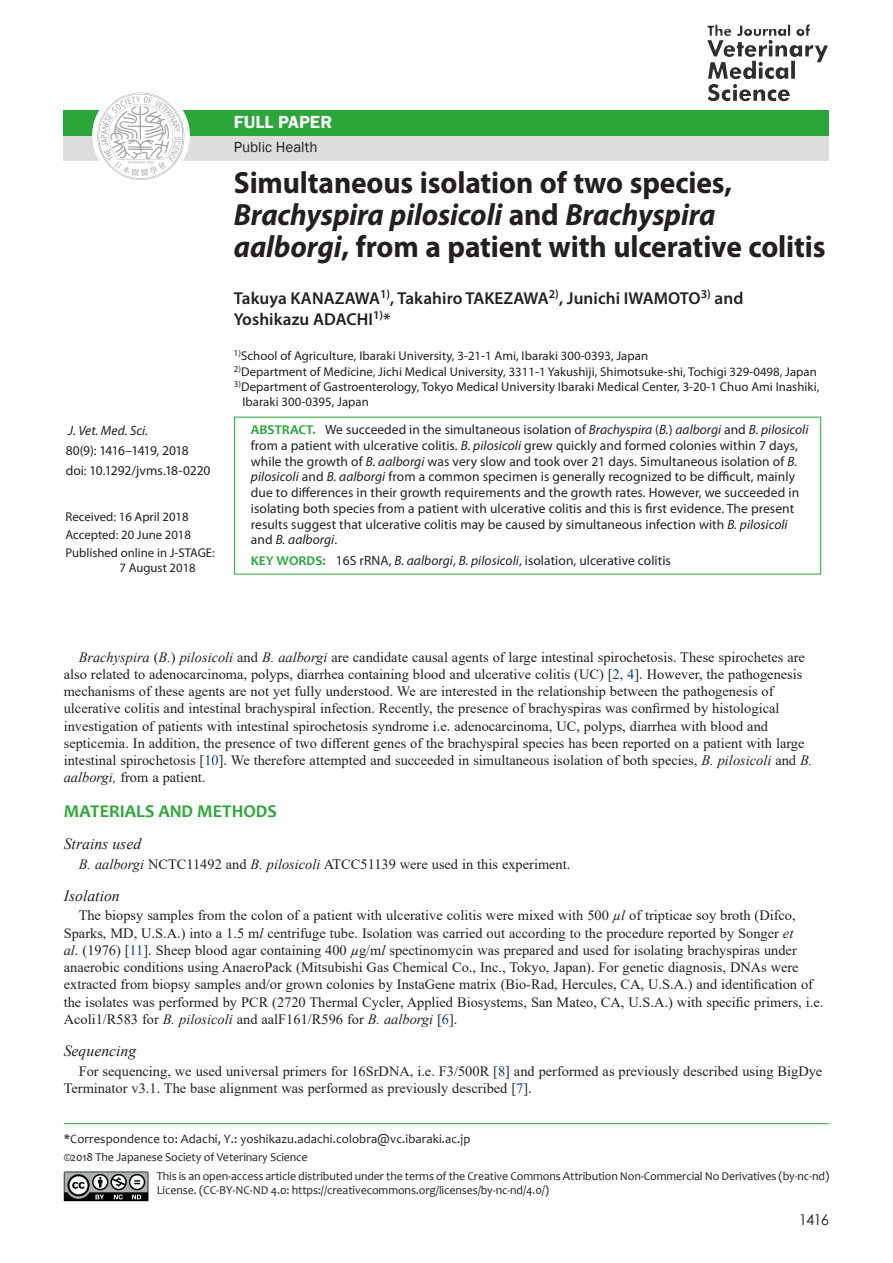
<style>
.page{position:relative;width:893px;height:1263px;background:#fff}
.page>*{position:absolute;margin:0;border:0;box-sizing:border-box;transform-origin:0 0}
.t1{font:700 30.75px/32.2px "Myriad Pro";letter-spacing:-.005em;color:#231f20;scale:.96 1}
.t2{font:700 18px "Candara";color:#2aa738}
.t3{font:600 18px "Franklin Gothic";color:#fff}
.t4{font:600 17.25px/21px "Myriad Pro";letter-spacing:.005em;color:#231f20}
.t5{font:italic 15.75px "Times New Roman";color:#231f20}
.t6{font:15px "Franklin Gothic";color:#231f20}
.t7{font:15px "Century Gothic";color:#231f20}
.t8{font:14.25px/17.2px "Times New Roman";color:#231f20}
.t9{font:13.5px/15.8px "Myriad Pro";letter-spacing:.005em;color:#231f20}
.t10{font:13.5px/20px "Myriad Pro";letter-spacing:-.02em;color:#231f20}
.t11{font:italic 13.5px "Myriad Pro";color:#231f20}
.t12{font:12.75px/15.6px "Myriad Pro";letter-spacing:.005em;color:#231f20}
.t13{font:12.75px "Candara";letter-spacing:.005em;color:#231f20}
.t14{font:12px/20px "Candara";letter-spacing:-.01em;color:#231f20}
.s1{font-style:italic}
.s2{font-family:"Candara";font-weight:700;color:#2aa738}
.s3{color:#003f98}
</style>
<div class="page">
<hr style="left:64px;top:1123px;width:765px;height:1px;background:#2aa738">
<div style="left:64px;top:136px;width:765px;height:25px;background:#dcdddf"></div>
<div style="left:64px;top:111px;width:765px;height:25px;background:#2aa738"></div>
<div style="left:92px;top:87px;width:98px;height:97px;background:#fff;border-radius:50%"></div>
<svg style="left:94px;top:92px;width:93px;height:88px"></svg>
<img style="left:707px;top:24px;width:106px;height:33px">
<svg style="left:64px;top:1171px;width:84px;height:30px"></svg>
<p class="t11" style="left:68px;top:422px;width:81px">J. Vet. Med. Sci.</p>
<p class="t10" style="left:66px;top:440px;width:146px">80(9): 1416–1419, 2018 doi: 10.1292/jvms.18-0220</p>
<p class="t12" style="left:66px;top:507px;width:151px;line-height:17.9px">Received: 16 April 2018<br>Accepted: 20 June 2018<br>Published online in J-STAGE:</p>
<p class="t12" style="left:120px;top:560px;width:78px">7 August 2018</p>
<p class="t3" style="left:234px;top:111px;width:100px">FULL PAPER</p>
<p class="t6" style="left:234px;top:138px;width:85px">Public Health</p>
<h1 class="t1" style="left:234px;top:165px;width:618px">Simultaneous isolation of two species,<br><span class="s1">Brachyspira pilosicoli</span> and <span class="s1">Brachyspira aalborgi</span>, from a patient with ulcerative colitis</h1>
<p class="t4" style="left:234px;top:287px;width:511px">Takuya KANAZAWA<sup>1)</sup>, Takahiro TAKEZAWA<sup>2)</sup>, Junichi IWAMOTO<sup>3)</sup> and<br>Yoshikazu ADACHI<sup>1)</sup>*</p>
<p class="t12" style="left:234px;top:348px;width:587px"><sup>1)</sup>School of Agriculture, Ibaraki University, 3-21-1 Ami, Ibaraki 300-0393, Japan<br><sup>2)</sup>Department of Medicine, Jichi Medical University, 3311-1 Yakushiji, Shimotsuke-shi, Tochigi 329-0498, Japan<br><sup>3)</sup>Department of Gastroenterology, Tokyo Medical University Ibaraki Medical Center, 3-20-1 Chuo Ami Inashiki,</p>
<p class="t12" style="left:242px;top:393px;width:128px">Ibaraki 300-0395, Japan</p>
<p class="t9" style="left:251px;top:421px;width:559px"><span class="s2">ABSTRACT.</span> We succeeded in the simultaneous isolation of <span class="s1">Brachyspira</span> (<span class="s1">B.</span>) <span class="s1">aalborgi</span> and <span class="s1">B. pilosicoli </span>from a patient with ulcerative colitis. <span class="s1">B. pilosicoli</span> grew quickly and formed colonies within 7 days, while the growth of <span class="s1">B. aalborgi</span> was very slow and took over 21 days. Simultaneous isolation of <span class="s1">B. pilosicoli</span> and <span class="s1">B. aalborgi</span> from a common specimen is generally recognized to be difficult, mainly due to differences in their growth requirements and the growth rates. However, we succeeded in isolating both species from a patient with ulcerative colitis and this is first evidence. The present results suggest that ulcerative colitis may be caused by simultaneous infection with <span class="s1">B. pilosicoli </span>and <span class="s1">B. aalborgi</span>.</p>
<p class="t9" style="left:251px;top:553px;width:422px"><span class="s2">KEY WORDS:</span> 16S rRNA, <span class="s1">B. aalborgi</span>, <span class="s1">B. pilosicoli</span>, isolation, ulcerative colitis</p>
<p class="t8" style="left:64px;top:648px;width:750px;text-indent:15px"><span class="s1">Brachyspira</span> (<span class="s1">B.</span>) <span class="s1">pilosicoli</span> and <span class="s1">B. aalborgi</span> are candidate causal agents of large intestinal spirochetosis. These spirochetes are also related to adenocarcinoma, polyps, diarrhea containing blood and ulcerative colitis (UC) [<span class="s3">2, 4</span>]. However, the pathogenesis mechanisms of these agents are not yet fully understood. We are interested in the relationship between the pathogenesis of ulcerative colitis and intestinal brachyspiral infection. Recently, the presence of brachyspiras was confirmed by histological investigation of patients with intestinal spirochetosis syndrome i.e. adenocarcinoma, UC, polyps, diarrhea with blood and septicemia. In addition, the presence of two different genes of the brachyspiral species has been reported on a patient with large intestinal spirochetosis [<span class="s3">10</span>]. We therefore attempted and succeeded in simultaneous isolation of both species, <span class="s1">B. pilosicoli</span> and <span class="s1">B. aalborgi,</span> from a patient.</p>
<p class="t2" style="left:64px;top:800px;width:215px">MATERIALS AND METHODS</p>
<p class="t5" style="left:64px;top:833px;width:79px">Strains used</p>
<p class="t8" style="left:79px;top:855px;width:493px"><span class="s1">B. aalborgi</span> NCTC11492 and <span class="s1">B. pilosicoli</span> ATCC51139 were used in this experiment.</p>
<p class="t5" style="left:64px;top:885px;width:58px">Isolation</p>
<p class="t8" style="left:64px;top:906px;width:761px;text-indent:15px">The biopsy samples from the colon of a patient with ulcerative colitis were mixed with 500 <span class="s1">µl</span> of tripticae soy broth (Difco, Sparks, MD, U.S.A.) into a 1.5 m<span class="s1">l</span> centrifuge tube. Isolation was carried out according to the procedure reported by Songer <span class="s1">et<br>al</span>. (1976) [<span class="s3">11</span>]. Sheep blood agar containing 400 <span class="s1">µ</span>g/m<span class="s1">l</span> spectinomycin was prepared and used for isolating brachyspiras under anaerobic conditions using AnaeroPack (Mitsubishi Gas Chemical Co., Inc., Tokyo, Japan). For genetic diagnosis, DNAs were extracted from biopsy samples and/or grown colonies by InstaGene matrix (Bio-Rad, Hercules, CA, U.S.A.) and identification of the isolates was performed by PCR (2720 Thermal Cycler, Applied Biosystems, San Mateo, CA, U.S.A.) with specific primers, i.e.<br>Acoli1/R583 for <span class="s1">B. pilosicoli</span> and aalF161/R596 for <span class="s1">B. aalborgi</span> [<span class="s3">6</span>].</p>
<p class="t5" style="left:64px;top:1040px;width:74px">Sequencing</p>
<p class="t8" style="left:64px;top:1062px;width:760px;text-indent:15px">For sequencing, we used universal primers for 16SrDNA, i.e. F3/500R [<span class="s3">8</span>] and performed as previously described using BigDye<br>Terminator v3.1. The base alignment was performed as previously described [<span class="s3">7</span>].</p>
<p class="t13" style="left:64px;top:1130px;width:408px">*Correspondence to: Adachi, Y.: yoshikazu.adachi.colobra@vc.ibaraki.ac.jp</p>
<p class="t14" style="left:157px;top:1146px;width:674px;text-indent:-93px">©2018 The Japanese Society of Veterinary Science<br>This is an open-access article distributed under the terms of the Creative Commons Attribution Non-Commercial No Derivatives (by-nc-nd)</p>
<p class="t14" style="left:157px;top:1180px;width:394px">License. (CC-BY-NC-ND 4.0: https://creativecommons.org/licenses/by-nc-nd/4.0/)</p>
<p class="t7" style="left:799px;top:1209px;width:32px">1416</p>
</div>
